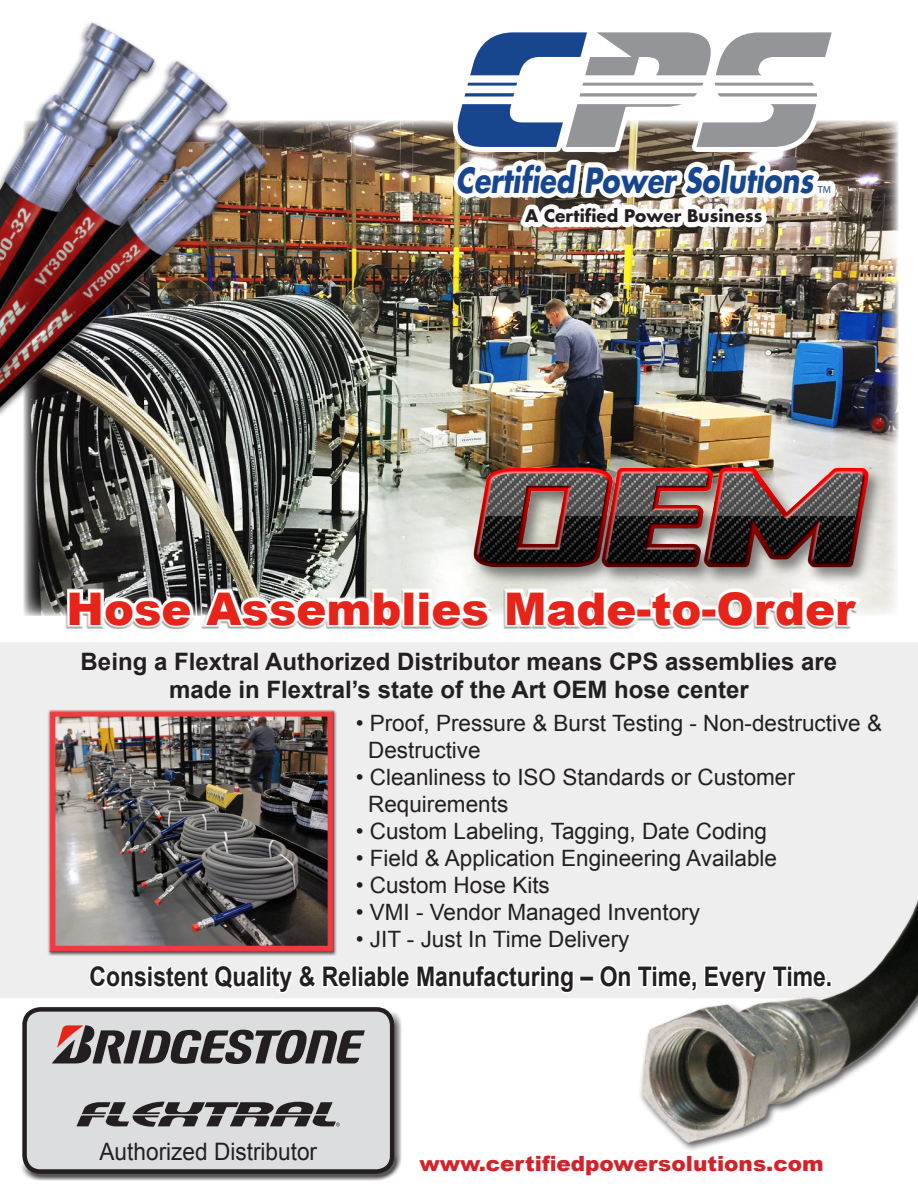
<style>
.page{position:relative;width:918px;height:1188px;background:#fff}
.page>*{position:absolute;margin:0;border:0;box-sizing:border-box;transform-origin:0 0}
.t1{font:900 45px "Arial";color:#e72419}
.t2{font:italic 700 33.9px "Futura";color:#17468e;scale:.8 1}
.t3{font:700 27px "Arial";color:#231f20;scale:.85 1}
.t4{font:700 24px "Arial";color:#231f20}
.t5{font:24px "Arial";color:#231f20;scale:.94 1}
.t6{font:22.5px "Arial";color:#231f20}
.t7{font:900 21px "Arial";color:#d1232a}
.t8{font:700 16.95px "Futura";color:#231f20}
.t9{font:10.2px "Myriad Pro";color:#17468e}
</style>
<div class="page">
<div style="left:0;top:642px;width:918px;height:356px;background:#eeeeef"></div>
<img style="left:24px;top:121px;width:874px;height:495px">
<svg style="left:87px;top:938px;width:489px;height:58px"></svg>
<svg style="left:597px;top:963px;width:9px;height:32px"></svg>
<img style="left:232px;top:120px;width:43px;height:295px">
<div style="left:0;top:59px;width:232px;height:376px;background:#231f20;opacity:.75"></div>
<img style="left:159px;top:59px;width:78px;height:325px">
<div style="left:0;top:20px;width:159px;height:447px;background:#231f20;opacity:.75"></div>
<img style="left:0;top:20px;width:164px;height:310px">
<svg style="left:64px;top:580px;width:344px;height:36px"></svg>
<svg style="left:414px;top:586px;width:81px;height:1px"></svg>
<svg style="left:501px;top:585px;width:363px;height:31px"></svg>
<div style="left:65px;top:587px;width:796px;height:41px;background:#fff;opacity:.75"></div>
<svg style="left:65px;top:589px;width:796px;height:40px"></svg>
<div style="left:471px;top:466px;width:413px;height:119px;background:#231f20;opacity:.52"></div>
<img style="left:470px;top:460px;width:402px;height:109px">
<div style="left:47px;top:709px;width:290px;height:247px;background:#231f20;opacity:.75"></div>
<div style="left:49px;top:710px;width:286px;height:243px;background:#231f20;opacity:.75"></div>
<img style="left:606px;top:872px;width:312px;height:278px">
<img style="left:453px;top:75px;width:384px;height:153px">
<svg style="left:464px;top:93px;width:50px;height:4px"></svg>
<svg style="left:467px;top:83px;width:50px;height:3px"></svg>
<svg style="left:717px;top:93px;width:100px;height:4px"></svg>
<svg style="left:579px;top:93px;width:118px;height:4px"></svg>
<svg style="left:582px;top:83px;width:121px;height:3px"></svg>
<svg style="left:715px;top:83px;width:99px;height:3px"></svg>
<svg style="left:696px;top:104px;width:120px;height:43px"></svg>
<svg style="left:458px;top:104px;width:224px;height:43px"></svg>
<svg style="left:470px;top:32px;width:362px;height:43px"></svg>
<div style="left:20px;top:1011px;width:382px;height:170px;background:#231f20;opacity:.75"></div>
<div style="left:25px;top:1009px;width:367px;height:163px;background:#dcdddf;border-radius:16px"></div>
<div style="left:22px;top:1007px;width:372px;height:167px;border:4px solid #231f20;border-radius:16px"></div>
<svg style="left:52px;top:1025px;width:313px;height:39px"></svg>
<svg style="left:76px;top:1101px;width:264px;height:26px"></svg>
<p class="t2" style="left:456px;top:156px;width:449px">Certified Power Solutions</p>
<p class="t9" style="left:818px;top:183px;width:15px">TM</p>
<p class="t8" style="left:525px;top:204px;width:239px">A Certified Power Business</p>
<h1 class="t1" style="left:67px;top:576px;width:790px">Hose Assemblies Made-to-Order</h1>
<p class="t4" style="left:81px;top:645px;width:758px">Being a Flextral Authorized Distributor means CPS assemblies are</p>
<p class="t4" style="left:169px;top:674px;width:581px">made in Flextral’s state of the Art OEM hose center</p>
<p class="t6" style="left:356px;top:708px;width:528px">• Proof, Pressure &amp; Burst Testing - Non-destructive &amp;</p>
<p class="t6" style="left:368px;top:735px;width:114px">Destructive</p>
<p class="t6" style="left:356px;top:762px;width:441px">• Cleanliness to ISO Standards or Customer</p>
<p class="t6" style="left:368px;top:789px;width:142px">Requirements</p>
<p class="t6" style="left:356px;top:816px;width:413px">• Custom Labeling, Tagging, Date Coding</p>
<p class="t6" style="left:356px;top:843px;width:423px">• Field &amp; Application Engineering Available</p>
<p class="t6" style="left:356px;top:870px;width:196px">• Custom Hose Kits</p>
<p class="t6" style="left:356px;top:897px;width:346px">• VMI - Vendor Managed Inventory</p>
<p class="t6" style="left:356px;top:924px;width:275px">• JIT - Just In Time Delivery</p>
<p class="t3" style="left:90px;top:959px;width:875px">Consistent Quality &amp; Reliable Manufacturing – On Time, Every Time.</p>
<p class="t5" style="left:100px;top:1135px;width:233px">Authorized Distributor</p>
<p class="t7" style="left:419px;top:1148px;width:406px">www.certifiedpowersolutions.com</p>
</div>
